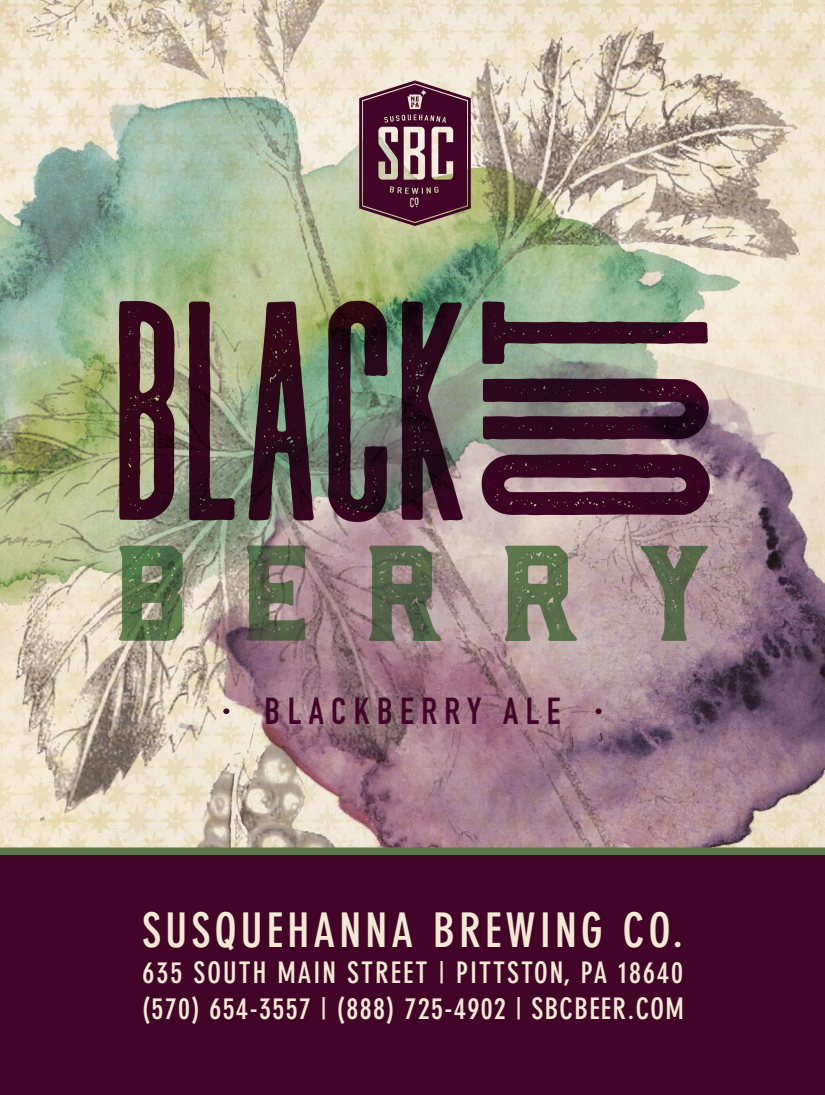
<style>
.page{position:relative;width:825px;height:1095px;background:#fff}
.page>*{position:absolute;margin:0;border:0;box-sizing:border-box;transform-origin:0 0}
.t1{font:700 condensed 47px "DIN Neuzeit Grotesk";letter-spacing:.09em;color:#f3e9d5}
.t2{font:37.06px "DIN Engschrift";letter-spacing:.2em;color:#420427}
.t3{font:700 condensed 29.25px/35.8px "DIN Neuzeit Grotesk";letter-spacing:.055em;color:#f3e9d5}
</style>
<div class="page">
<div style="left:0;top:855px;width:825px;height:240px;background:#420427"></div>
<img style="left:0;top:0;width:825px;height:848px">
<div style="left:0;top:848px;width:825px;height:7px;background:#5b794c"></div>
<svg style="left:223px;top:708px;width:6px;height:6px"></svg>
<svg style="left:596px;top:708px;width:6px;height:6px"></svg>
<p class="t2" style="left:264px;top:689px;width:298px">BLACKBERRY ALE</p>
<h1 class="t1" style="left:142px;top:904px;width:543px">SUSQUEHANNA BREWING CO.</h1>
<p class="t3" style="left:142px;top:955px;width:544px">635 SOUTH MAIN STREET | PITTSTON, PA 18640 (570) 654-3557 | (888) 725-4902 | SBCBEER.COM</p>
</div>
